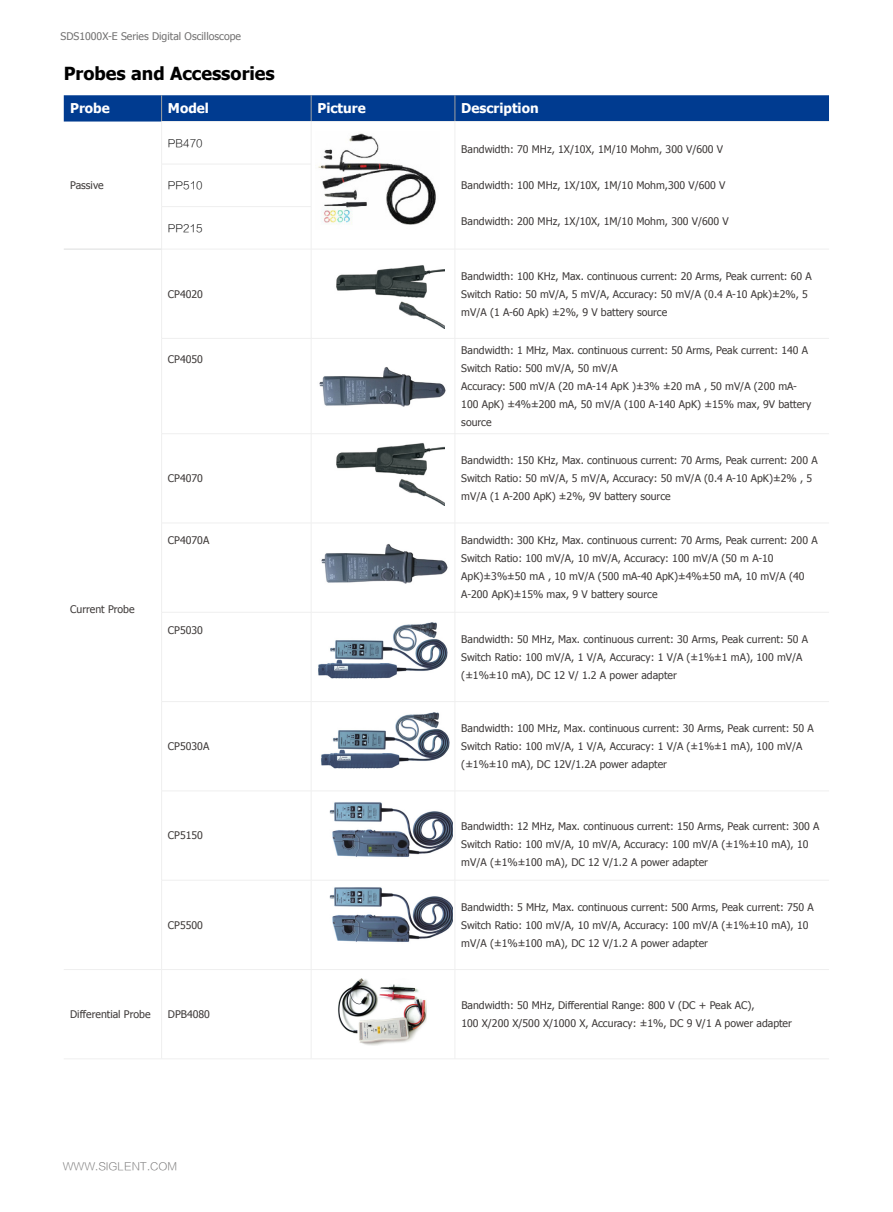
<style>
.page{position:relative;width:893px;height:1212px;background:#fff}
.page>*{position:absolute;margin:0;border:0;box-sizing:border-box;transform-origin:0 0}
.t1{font:700 18px "Tahoma";color:#000}
.t2{font:700 13.5px "Tahoma";color:#fff}
.t3{font:10.5px/18px "Tahoma";color:#3e3a39}
.t4{font:10.5px "Tahoma";color:#727171}
.t5{font:10.5px "FZLTKHK GBK1 0";color:#727171}
.t6{font:10.5px "FZLTKHK GBK1 0";color:#000}
</style>
<div class="page">
<div style="left:64px;top:95px;width:765px;height:27px;background:#003b90"></div>
<hr style="left:64px;top:1058px;width:98px;height:1px;background:#efefef">
<hr style="left:64px;top:969px;width:98px;height:1px;background:#efefef">
<hr style="left:161px;top:121px;width:150px;height:1px;background:#efefef">
<hr style="left:161px;top:122px;width:1px;height:42px;background:#efefef">
<hr style="left:161px;top:164px;width:150px;height:1px;background:#efefef">
<hr style="left:161px;top:164px;width:1px;height:42px;background:#efefef">
<hr style="left:161px;top:206px;width:150px;height:1px;background:#efefef">
<hr style="left:161px;top:207px;width:1px;height:42px;background:#efefef">
<hr style="left:161px;top:249px;width:150px;height:1px;background:#efefef">
<hr style="left:161px;top:249px;width:1px;height:89px;background:#efefef">
<hr style="left:311px;top:249px;width:1px;height:89px;background:#efefef">
<hr style="left:455px;top:249px;width:1px;height:89px;background:#efefef">
<hr style="left:161px;top:338px;width:150px;height:1px;background:#efefef">
<hr style="left:161px;top:339px;width:1px;height:94px;background:#efefef">
<hr style="left:311px;top:338px;width:144px;height:1px;background:#efefef">
<hr style="left:311px;top:339px;width:1px;height:94px;background:#efefef">
<hr style="left:455px;top:338px;width:374px;height:1px;background:#efefef">
<hr style="left:455px;top:339px;width:1px;height:94px;background:#efefef">
<hr style="left:161px;top:433px;width:150px;height:1px;background:#efefef">
<hr style="left:161px;top:434px;width:1px;height:89px;background:#efefef">
<hr style="left:311px;top:433px;width:144px;height:1px;background:#efefef">
<hr style="left:311px;top:434px;width:1px;height:89px;background:#efefef">
<hr style="left:455px;top:433px;width:374px;height:1px;background:#efefef">
<hr style="left:455px;top:434px;width:1px;height:89px;background:#efefef">
<hr style="left:161px;top:523px;width:150px;height:1px;background:#efefef">
<hr style="left:161px;top:523px;width:1px;height:89px;background:#efefef">
<hr style="left:311px;top:523px;width:144px;height:1px;background:#efefef">
<hr style="left:311px;top:523px;width:1px;height:89px;background:#efefef">
<hr style="left:455px;top:523px;width:374px;height:1px;background:#efefef">
<hr style="left:455px;top:523px;width:1px;height:89px;background:#efefef">
<hr style="left:161px;top:612px;width:150px;height:1px;background:#efefef">
<hr style="left:161px;top:612px;width:1px;height:89px;background:#efefef">
<hr style="left:311px;top:612px;width:144px;height:1px;background:#efefef">
<hr style="left:311px;top:612px;width:1px;height:89px;background:#efefef">
<hr style="left:455px;top:612px;width:374px;height:1px;background:#efefef">
<hr style="left:455px;top:612px;width:1px;height:89px;background:#efefef">
<hr style="left:161px;top:701px;width:150px;height:1px;background:#efefef">
<hr style="left:161px;top:702px;width:1px;height:89px;background:#efefef">
<hr style="left:311px;top:701px;width:144px;height:1px;background:#efefef">
<hr style="left:311px;top:702px;width:1px;height:89px;background:#efefef">
<hr style="left:455px;top:701px;width:374px;height:1px;background:#efefef">
<hr style="left:455px;top:702px;width:1px;height:89px;background:#efefef">
<hr style="left:161px;top:791px;width:150px;height:1px;background:#efefef">
<hr style="left:161px;top:791px;width:1px;height:89px;background:#efefef">
<hr style="left:311px;top:791px;width:144px;height:1px;background:#efefef">
<hr style="left:311px;top:791px;width:1px;height:89px;background:#efefef">
<hr style="left:455px;top:791px;width:374px;height:1px;background:#efefef">
<hr style="left:455px;top:791px;width:1px;height:89px;background:#efefef">
<hr style="left:161px;top:880px;width:150px;height:1px;background:#efefef">
<hr style="left:161px;top:880px;width:1px;height:89px;background:#efefef">
<hr style="left:311px;top:880px;width:144px;height:1px;background:#efefef">
<hr style="left:311px;top:880px;width:1px;height:89px;background:#efefef">
<hr style="left:455px;top:880px;width:374px;height:1px;background:#efefef">
<hr style="left:455px;top:880px;width:1px;height:89px;background:#efefef">
<hr style="left:162px;top:969px;width:149px;height:1px;background:#efefef">
<hr style="left:161px;top:970px;width:1px;height:88px;background:#efefef">
<hr style="left:311px;top:969px;width:144px;height:1px;background:#efefef">
<hr style="left:311px;top:970px;width:1px;height:88px;background:#efefef">
<hr style="left:455px;top:969px;width:374px;height:1px;background:#efefef">
<hr style="left:455px;top:970px;width:1px;height:88px;background:#efefef">
<hr style="left:162px;top:1058px;width:149px;height:1px;background:#efefef">
<hr style="left:311px;top:1058px;width:144px;height:1px;background:#efefef">
<hr style="left:455px;top:1058px;width:374px;height:1px;background:#efefef">
<hr style="left:311px;top:121px;width:144px;height:1px;background:#efefef">
<hr style="left:311px;top:122px;width:1px;height:42px;background:#efefef">
<hr style="left:311px;top:164px;width:1px;height:42px;background:#efefef">
<hr style="left:311px;top:207px;width:1px;height:42px;background:#efefef">
<hr style="left:311px;top:249px;width:144px;height:1px;background:#efefef">
<hr style="left:64px;top:249px;width:97px;height:1px;background:#dcdddd">
<hr style="left:455px;top:121px;width:374px;height:1px;background:#efefef">
<hr style="left:455px;top:122px;width:1px;height:42px;background:#efefef">
<hr style="left:455px;top:164px;width:1px;height:43px;background:#efefef">
<hr style="left:455px;top:207px;width:1px;height:42px;background:#efefef">
<hr style="left:455px;top:249px;width:374px;height:1px;background:#efefef">
<img style="left:336px;top:265px;width:108px;height:64px">
<img style="left:321px;top:544px;width:127px;height:40px">
<img style="left:319px;top:367px;width:127px;height:40px">
<img style="left:336px;top:443px;width:108px;height:63px">
<img style="left:318px;top:622px;width:130px;height:57px">
<img style="left:321px;top:712px;width:129px;height:57px">
<img style="left:329px;top:802px;width:124px;height:55px">
<img style="left:329px;top:887px;width:124px;height:55px">
<img style="left:338px;top:978px;width:89px;height:68px">
<img style="left:318px;top:133px;width:118px;height:92px">
<p class="t4" style="left:61px;top:29px;width:182px">SDS1000X-E Series Digital Oscilloscope</p>
<h1 class="t1" style="left:64px;top:60px;width:213px">Probes and Accessories</h1>
<p class="t2" style="left:70px;top:99px;width:41px">Probe</p>
<p class="t2" style="left:168px;top:99px;width:42px">Model</p>
<p class="t2" style="left:318px;top:99px;width:50px">Picture</p>
<p class="t2" style="left:461px;top:99px;width:79px">Description</p>
<p class="t6" style="left:168px;top:137px;width:36px">PB470</p>
<p class="t3" style="left:461px;top:140px;width:263px">Bandwidth: 70 MHz, 1X/10X, 1M/10 Mohm, 300 V/600 V</p>
<p class="t3" style="left:461px;top:176px;width:266px">Bandwidth: 100 MHz, 1X/10X, 1M/10 Mohm,300 V/600 V</p>
<p class="t3" style="left:461px;top:212px;width:269px">Bandwidth: 200 MHz, 1X/10X, 1M/10 Mohm, 300 V/600 V</p>
<p class="t3" style="left:70px;top:176px;width:35px">Passive</p>
<p class="t6" style="left:168px;top:180px;width:36px">PP510</p>
<p class="t6" style="left:168px;top:222px;width:36px">PP215</p>
<p class="t3" style="left:168px;top:284px;width:37px">CP4020</p>
<p class="t3" style="left:461px;top:266px;width:352px">Bandwidth: 100 KHz, Max. continuous current: 20 Arms, Peak current: 60 A<br>Switch Ratio: 50 mV/A, 5 mV/A, Accuracy: 50 mV/A (0.4 A-10 Apk)±2%, 5 mV/A (1 A-60 Apk) ±2%, 9 V battery source</p>
<p class="t3" style="left:168px;top:350px;width:37px">CP4050</p>
<p class="t3" style="left:461px;top:341px;width:351px">Bandwidth: 1 MHz, Max. continuous current: 50 Arms, Peak current: 140 A Switch Ratio: 500 mV/A, 50 mV/A<br>Accuracy: 500 mV/A (20 mA-14 ApK )±3% ±20 mA , 50 mV/A (200 mA-100 ApK) ±4%±200 mA, 50 mV/A (100 A-140 ApK) ±15% max, 9V battery source</p>
<p class="t3" style="left:70px;top:600px;width:66px">Current Probe</p>
<p class="t3" style="left:168px;top:469px;width:37px">CP4070</p>
<p class="t3" style="left:461px;top:451px;width:358px">Bandwidth: 150 KHz, Max. continuous current: 70 Arms, Peak current: 200 A<br>Switch Ratio: 50 mV/A, 5 mV/A, Accuracy: 50 mV/A (0.4 A-10 ApK)±2% , 5 mV/A (1 A-200 ApK) ±2%, 9V battery source</p>
<p class="t3" style="left:168px;top:531px;width:43px">CP4070A</p>
<p class="t3" style="left:461px;top:531px;width:358px">Bandwidth: 300 KHz, Max. continuous current: 70 Arms, Peak current: 200 A Switch Ratio: 100 mV/A, 10 mV/A, Accuracy: 100 mV/A (50 m A-10<br>ApK)±3%±50 mA , 10 mV/A (500 mA-40 ApK)±4%±50 mA, 10 mV/A (40<br>A-200 ApK)±15% max, 9 V battery source</p>
<p class="t3" style="left:168px;top:620px;width:37px">CP5030</p>
<p class="t3" style="left:461px;top:629px;width:348px">Bandwidth: 50 MHz, Max. continuous current: 30 Arms, Peak current: 50 A<br>Switch Ratio: 100 mV/A, 1 V/A, Accuracy: 1 V/A (±1%±1 mA), 100 mV/A (±1%±10 mA), DC 12 V/ 1.2 A power adapter</p>
<p class="t3" style="left:168px;top:737px;width:43px">CP5030A</p>
<p class="t3" style="left:461px;top:719px;width:354px">Bandwidth: 100 MHz, Max. continuous current: 30 Arms, Peak current: 50 A<br>Switch Ratio: 100 mV/A, 1 V/A, Accuracy: 1 V/A (±1%±1 mA), 100 mV/A (±1%±10 mA), DC 12V/1.2A power adapter</p>
<p class="t3" style="left:168px;top:826px;width:37px">CP5150</p>
<p class="t3" style="left:461px;top:817px;width:360px">Bandwidth: 12 MHz, Max. continuous current: 150 Arms, Peak current: 300 A<br>Switch Ratio: 100 mV/A, 10 mV/A, Accuracy: 100 mV/A (±1%±10 mA), 10 mV/A (±1%±100 mA), DC 12 V/1.2 A power adapter</p>
<p class="t3" style="left:168px;top:915px;width:37px">CP5500</p>
<p class="t3" style="left:461px;top:897px;width:354px">Bandwidth: 5 MHz, Max. continuous current: 500 Arms, Peak current: 750 A<br>Switch Ratio: 100 mV/A, 10 mV/A, Accuracy: 100 mV/A (±1%±10 mA), 10 mV/A (±1%±100 mA), DC 12 V/1.2 A power adapter</p>
<p class="t3" style="left:70px;top:1004px;width:82px">Differential Probe</p>
<p class="t3" style="left:168px;top:1004px;width:44px">DPB4080</p>
<p class="t3" style="left:461px;top:995px;width:332px">Bandwidth: 50 MHz, Differential Range: 800 V (DC + Peak AC),<br>100 X/200 X/500 X/1000 X, Accuracy: ±1%, DC 9 V/1 A power adapter</p>
<p class="t5" style="left:63px;top:1160px;width:116px">WWW.SIGLENT.COM</p>
</div>
